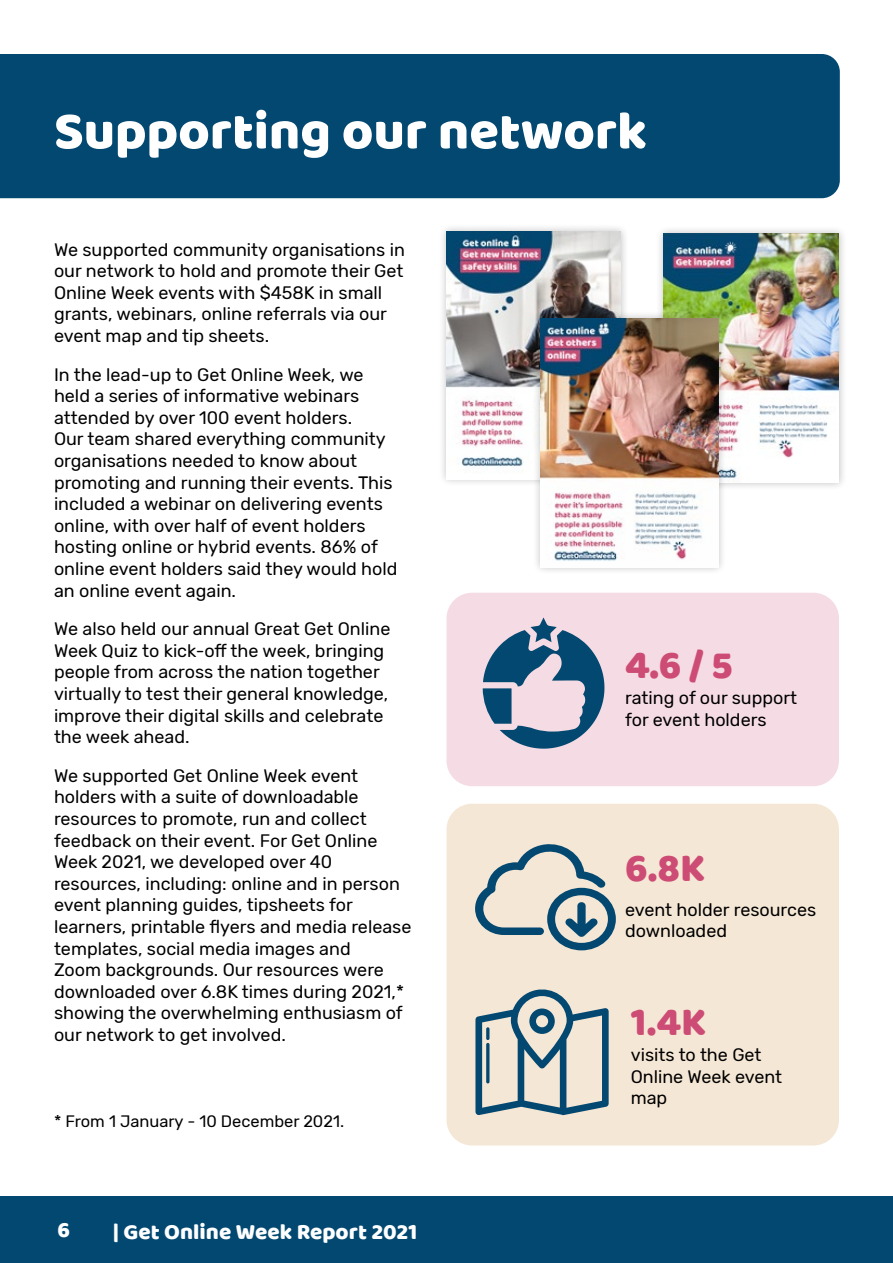
<style>
.page{position:relative;width:893px;height:1263px;background:#fff}
.page>*{position:absolute;margin:0;border:0;box-sizing:border-box;transform-origin:0 0}
.t1{font:54px "Baloo";color:#fff}
.t2{font:40.5px "Baloo";color:#cd4c75}
.t3{font:22.5px "Baloo";color:#fff}
.t4{font:18px/21.6px "Rubik";color:#000}
.t5{font:16.5px "Rubik";color:#000}
</style>
<div class="page">
<div style="left:0;top:1196px;width:893px;height:67px;background:#034871"></div>
<div style="left:446px;top:593px;width:393px;height:193px;background:#f5dbe3;border-radius:26px"></div>
<div style="left:0;top:54px;width:840px;height:144px;background:#034871"></div>
<div style="left:438px;top:223px;width:191px;height:264px;background:#000;opacity:.25"></div>
<img style="left:446px;top:232px;width:175px;height:247px">
<div style="left:446px;top:804px;width:393px;height:341px;background:#f5e7d5;border-radius:26px"></div>
<div style="left:655px;top:225px;width:192px;height:266px;background:#000;opacity:.25"></div>
<img style="left:663px;top:233px;width:176px;height:250px">
<div style="left:532px;top:310px;width:195px;height:265px;background:#000;opacity:.25"></div>
<img style="left:540px;top:318px;width:178px;height:249px">
<svg style="left:483px;top:618px;width:121px;height:131px"></svg>
<svg style="left:475px;top:844px;width:141px;height:106px"></svg>
<svg style="left:475px;top:989px;width:134px;height:126px"></svg>
<h2 class="t1" style="left:54px;top:98px;width:595px">Supporting our network</h2>
<p class="t4" style="left:54px;top:239px;width:352px">We supported community organisations in our network to hold and promote their Get Online Week events with $458K in small grants, webinars, online referrals via our event map and tip sheets.</p>
<p class="t4" style="left:54px;top:364px;width:345px">In the lead-up to Get Online Week, we held a series of informative webinars attended by over 100 event holders.<br>Our team shared everything community organisations needed to know about promoting and running their events. This included a webinar on delivering events online, with over half of event holders hosting online or hybrid events. 86% of online event holders said they would hold an online event again.</p>
<p class="t4" style="left:54px;top:619px;width:338px">We also held our annual Great Get Online Week Quiz to kick-off the week, bringing people from across the nation together virtually to test their general knowledge, improve their digital skills and celebrate the week ahead.</p>
<p class="t4" style="left:54px;top:765px;width:359px">We supported Get Online Week event holders with a suite of downloadable resources to promote, run and collect feedback on their event. For Get Online Week 2021, we developed over 40 resources, including: online and in person event planning guides, tipsheets for learners, printable flyers and media release templates, social media images and<br>Zoom backgrounds. Our resources were downloaded over 6.8K times during 2021,*</p>
<p class="t4" style="left:54px;top:1003px;width:350px">showing the overwhelming enthusiasm of our network to get involved.</p>
<p class="t5" style="left:54px;top:1112px;width:292px">* From 1 January - 10 December 2021.</p>
<p class="t3" style="left:57px;top:1216px;width:14px">6</p>
<p class="t3" style="left:113px;top:1218px;width:306px">| Get Online Week Report 2021</p>
<p class="t2" style="left:625px;top:641px;width:109px">4.6 / 5</p>
<p class="t4" style="left:625px;top:687px;width:174px">rating of our support for event holders</p>
<p class="t2" style="left:625px;top:844px;width:81px">6.8K</p>
<p class="t4" style="left:625px;top:899px;width:193px">event holder resources downloaded</p>
<p class="t2" style="left:631px;top:998px;width:77px">1.4K</p>
<p class="t4" style="left:631px;top:1044px;width:153px">visits to the Get<br>Online Week event map</p>
</div>
